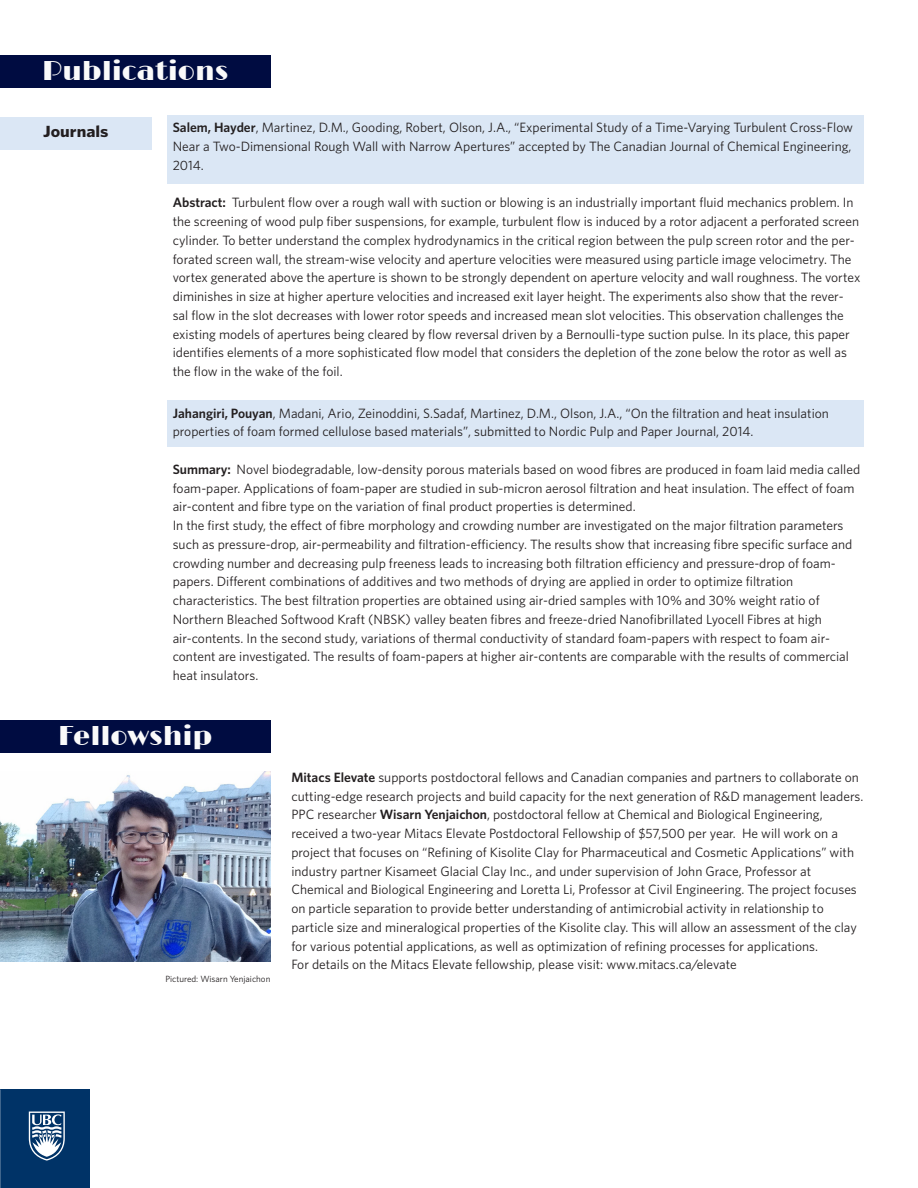
<style>
.page{position:relative;width:918px;height:1188px;background:#fff}
.page>*{position:absolute;margin:0;border:0;box-sizing:border-box;transform-origin:0 0}
.t1{font:27px "Limelight";color:#fafafa}
.t2{font:700 16.2px "Whitney";color:#231f20;scale:1.11 1}
.t3{font:13.5px/18.8px "Whitney";color:#231f20}
.t4{font:9px "Whitney";color:#231f20}
.s1{font-weight:600}
</style>
<div class="page">
<div style="left:167px;top:115px;width:697px;height:69px;background:#dbe7f5"></div>
<div style="left:167px;top:400px;width:697px;height:47px;background:#dbe7f5"></div>
<div style="left:0;top:1089px;width:90px;height:99px;background:#003367"></div>
<svg style="left:29px;top:1112px;width:36px;height:49px"></svg>
<img style="left:0;top:771px;width:270px;height:191px">
<div style="left:0;top:720px;width:270px;height:32px;background:#000c41"></div>
<div style="left:0;top:56px;width:270px;height:32px;background:#000c41"></div>
<div style="left:0;top:117px;width:152px;height:32px;background:#dbe7f5"></div>
<p class="t1" style="left:42px;top:56px;width:188px">Publications</p>
<p class="t2" style="left:43px;top:121px;width:60px">Journals</p>
<p class="t3" style="left:173px;top:118px;width:682px;text-align:justify"><span class="s1">Salem, Hayder</span>, Martinez, D.M., Gooding, Robert, Olson, J.A., “Experimental Study of a Time-Varying Turbulent Cross-Flow Near a Two-Dimensional Rough Wall with Narrow Apertures” accepted by The Canadian Journal of Chemical Engineering, 2014.</p>
<p class="t3" style="left:173px;top:193px;width:689px"><span class="s1">Abstract:</span> Turbulent flow over a rough wall with suction or blowing is an industrially important fluid mechanics problem. In the screening of wood pulp fiber suspensions, for example, turbulent flow is induced by a rotor adjacent a perforated screen cylinder. To better understand the complex hydrodynamics in the critical region between the pulp screen rotor and the per&shy;forated screen wall, the stream-wise velocity and aperture velocities were measured using particle image velocimetry. The vortex generated above the aperture is shown to be strongly dependent on aperture velocity and wall roughness. The vortex diminishes in size at higher aperture velocities and increased exit layer height. The experiments also show that the rever&shy;sal flow in the slot decreases with lower rotor speeds and increased mean slot velocities. This observation challenges the existing models of apertures being cleared by flow reversal driven by a Bernoulli-type suction pulse. In its place, this paper identifies elements of a more sophisticated flow model that considers the depletion of the zone below the rotor as well as the flow in the wake of the foil.</p>
<p class="t3" style="left:173px;top:403px;width:658px"><span class="s1">Jahangiri, Pouyan</span>, Madani, Ario, Zeinoddini, S.Sadaf, Martinez, D.M., Olson, J.A., “On the filtration and heat insulation</p>
<p class="t3" style="left:173px;top:422px;width:582px">properties of foam formed cellulose based materials”, submitted to Nordic Pulp and Paper Journal, 2014.</p>
<p class="t3" style="left:173px;top:459px;width:689px"><span class="s1">Summary:</span> Novel biodegradable, low-density porous materials based on wood fibres are produced in foam laid media called foam-paper. Applications of foam-paper are studied in sub-micron aerosol filtration and heat insulation. The effect of foam air-content and fibre type on the variation of final product properties is determined.</p>
<p class="t3" style="left:173px;top:516px;width:681px">In the first study, the effect of fibre morphology and crowding number are investigated on the major filtration parameters such as pressure-drop, air-permeability and filtration-efficiency. The results show that increasing fibre specific surface and crowding number and decreasing pulp freeness leads to increasing both filtration efficiency and pressure-drop of foam-</p>
<p class="t3" style="left:173px;top:572px;width:622px">papers. Different combinations of additives and two methods of drying are applied in order to optimize filtration</p>
<p class="t3" style="left:173px;top:591px;width:648px">characteristics. The best filtration properties are obtained using air-dried samples with 10% and 30% weight ratio of</p>
<p class="t3" style="left:173px;top:609px;width:659px">Northern Bleached Softwood Kraft (NBSK) valley beaten fibres and freeze-dried Nanofibrillated Lyocell Fibres at high air-contents. In the second study, variations of thermal conductivity of standard foam-papers with respect to foam air-</p>
<p class="t3" style="left:173px;top:647px;width:678px">content are investigated. The results of foam-papers at higher air-contents are comparable with the results of commercial heat insulators.</p>
<p class="t1" style="left:58px;top:720px;width:156px">Fellowship</p>
<p class="t4" style="left:165px;top:973px;width:106px">Pictured: Wisarn Yenjaichon</p>
<p class="t3" style="left:291px;top:768px;width:573px"><span class="s1">Mitacs Elevate</span> supports postdoctoral fellows and Canadian companies and partners to collaborate on cutting-edge research projects and build capacity for the next generation of R&amp;D management leaders.</p>
<p class="t3" style="left:291px;top:805px;width:564px">PPC researcher <span class="s1">Wisarn Yenjaichon</span>, postdoctoral fellow at Chemical and Biological Engineering, received a two-year Mitacs Elevate Postdoctoral Fellowship of $57,500 per year. He will work on a project that focuses on “Refining of Kisolite Clay for Pharmaceutical and Cosmetic Applications” with industry partner Kisameet Glacial Clay Inc., and under supervision of John Grace, Professor at</p>
<p class="t3" style="left:291px;top:880px;width:567px">Chemical and Biological Engineering and Loretta Li, Professor at Civil Engineering. The project focuses on particle separation to provide better understanding of antimicrobial activity in relationship to</p>
<p class="t3" style="left:291px;top:918px;width:567px">particle size and mineralogical properties of the Kisolite clay. This will allow an assessment of the clay for various potential applications, as well as optimization of refining processes for applications.</p>
<p class="t3" style="left:291px;top:955px;width:447px">For details on the Mitacs Elevate fellowship, please visit: www.mitacs.ca/elevate</p>
</div>
